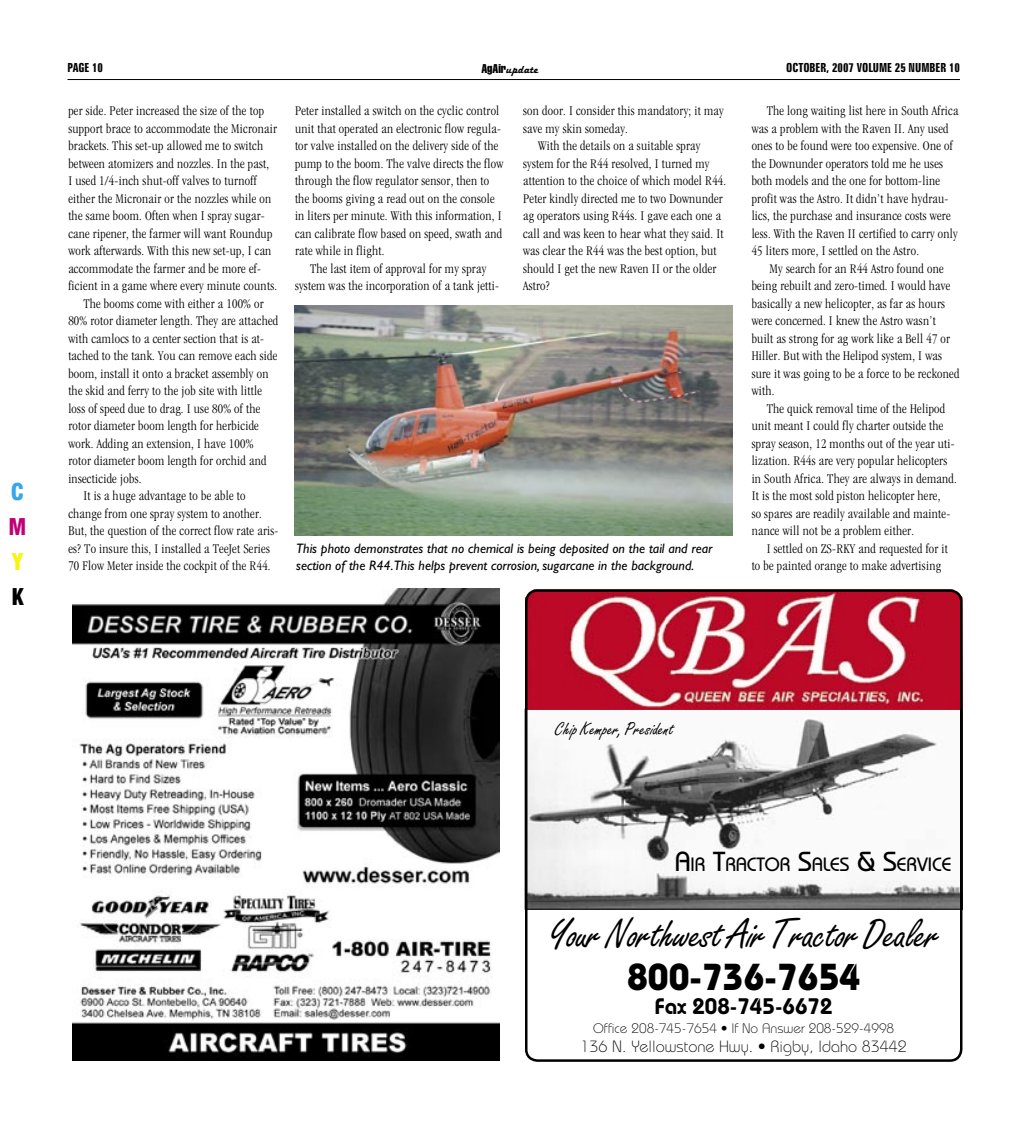
<style>
.page{position:relative;width:1020px;height:1125px;background:#fff}
.page>*{position:absolute;margin:0;border:0;box-sizing:border-box;transform-origin:0 0}
.t1{font:42.5px "Freestyle Script";letter-spacing:-.02em;color:#000}
.t2{font:700 37.5px "Bauhaus";color:#000}
.t3{font:600 22.5px "Bauhaus";color:#000}
.t4{font:900 22.5px "Corporate Condensed";color:#36a7e9}
.t5{font:900 22.5px "Corporate Condensed";color:#c10077}
.t6{font:900 22.5px "Corporate Condensed";color:#f7f410}
.t7{font:900 22.5px "Corporate Condensed";color:#000}
.t8{font:500 19.25px "Bauhaus";color:#000}
.t9{font:18.75px "Freestyle Script";color:#000}
.t10{font:300 16.25px "Bauhaus";color:#000}
.Letter_body__Middle{font:300 condensed 13.75px/17.5px "Garamond";letter-spacing:.02em;color:#000}
.Cutlines__new{font:italic 13.75px/17.5px "Gill Sans";color:#000}
.t11{font:300 13.75px "Bauhaus";color:#000}
.t12{font:700 extra-condensed 12.5px "Zurich BT";color:#000}
.t13{font:10px "Fleece";color:#000}
.s1{font-family:"Corporate Compressed";font-size:12.5px}
.s2{font-size:27.5px}
</style>
<div class="page">
<hr style="left:68px;top:79px;width:892px;height:1px;background:#000">
<svg style="left:524px;top:589px;width:439px;height:472px"></svg>
<img style="left:295px;top:305px;width:438px;height:230px">
<img style="left:73px;top:588px;width:427px;height:473px">
<h3 class="t4" style="left:11px;top:478px;width:15px">C</h3>
<h3 class="t5" style="left:9px;top:513px;width:19px">M</h3>
<h3 class="t6" style="left:12px;top:548px;width:13px">Y</h3>
<h3 class="t7" style="left:11px;top:583px;width:14px">K</h3>
<p class="t12" style="left:68px;top:61px;width:37px">PAGE 10</p>
<p class="t13" style="left:481px;top:63px;width:59px"><span class="s1">AgAir</span>update</p>
<p class="t12" style="left:786px;top:61px;width:175px">OCTOBER, 2007 VOLUME 25 NUMBER 10</p>
<p class="Letter_body__Middle" style="left:68px;top:102px;width:210px">per side. Peter increased the size of the top support brace to accommodate the Micronair brackets. This set-up allowed me to switch between atomizers and nozzles. In the past,<br>I used 1/4-inch shut-off valves to turnoff either the Micronair or the nozzles while on the same boom. Often when I spray sugar&shy;cane ripener, the farmer will want Roundup work afterwards. With this new set-up, I can accommodate the farmer and be more ef&shy;ficient in a game where every minute counts.</p>
<p class="Letter_body__Middle" style="left:68px;top:294px;width:211px;text-indent:15px">The booms come with either a 100% or 80% rotor diameter length. They are attached with camlocs to a center section that is at&shy;tached to the tank. You can remove each side boom, install it onto a bracket assembly on the skid and ferry to the job site with little loss of speed due to drag. I use 80% of the rotor diameter boom length for herbicide work. Adding an extension, I have 100% rotor diameter boom length for orchid and insecticide jobs.</p>
<p class="Letter_body__Middle" style="left:68px;top:487px;width:211px;text-indent:15px">It is a huge advantage to be able to change from one spray system to another.<br>But, the question of the correct flow rate aris&shy;es? To insure this, I installed a TeeJet Series 70 Flow Meter inside the cockpit of the R44.</p>
<p class="Letter_body__Middle" style="left:295px;top:102px;width:210px">Peter installed a switch on the cyclic control unit that operated an electronic flow regula&shy;tor valve installed on the delivery side of the pump to the boom. The valve directs the flow through the flow regulator sensor, then to the booms giving a read out on the console in liters per minute. With this information, I can calibrate flow based on speed, swath and rate while in flight.</p>
<p class="Letter_body__Middle" style="left:295px;top:259px;width:206px;text-align:center">The last item of approval for my spray system was the incorporation of a tank jetti-</p>
<p class="Letter_body__Middle" style="left:523px;top:102px;width:202px">son door. I consider this mandatory; it may save my skin someday.</p>
<p class="Letter_body__Middle" style="left:523px;top:137px;width:205px;text-indent:15px">With the details on a suitable spray system for the R44 resolved, I turned my attention to the choice of which model R44.<br>Peter kindly directed me to two Downunder ag operators using R44s. I gave each one a call and was keen to hear what they said. It was clear the R44 was the best option, but should I get the new Raven II or the older Astro?</p>
<p class="Cutlines__new" style="left:296px;top:539px;width:418px">This photo demonstrates that no chemical is being deposited on the tail and rear section of the R44.This helps prevent corrosion, sugarcane in the background.</p>
<p class="Letter_body__Middle" style="left:752px;top:102px;width:208px;text-indent:15px">The long waiting list here in South Africa was a problem with the Raven II. Any used ones to be found were too expensive. One of the Downunder operators told me he uses both models and the one for bottom-line profit was the Astro. It didn’t have hydrau&shy;lics, the purchase and insurance costs were less. With the Raven II certified to carry only 45 liters more, I settled on the Astro.</p>
<p class="Letter_body__Middle" style="left:752px;top:259px;width:209px;text-indent:18px">My search for an R44 Astro found one being rebuilt and zero-timed. I would have basically a new helicopter, as far as hours were concerned. I knew the Astro wasn’t built as strong for ag work like a Bell 47 or Hiller. But with the Helipod system, I was sure it was going to be a force to be reckoned with.</p>
<p class="Letter_body__Middle" style="left:752px;top:399px;width:207px;text-indent:15px">The quick removal time of the Helipod unit meant I could fly charter outside the spray season, 12 months out of the year uti&shy;lization. R44s are very popular helicopters in South Africa. They are always in demand.<br>It is the most sold piston helicopter here,<br>so spares are readily available and mainte&shy;nance will not be a problem either.</p>
<p class="Letter_body__Middle" style="left:752px;top:539px;width:198px;text-indent:15px">I settled on ZS-RKY and requested for it to be painted orange to make advertising</p>
<p class="t9" style="left:555px;top:718px;width:120px">Chip Kemper, President</p>
<p class="t8" style="left:675px;top:853px;width:278px"><span class="s2">A</span>IR <span class="s2">T</span>RACTOR <span class="s2">S</span>ALES <span class="s2">&amp; S</span>ERVICE</p>
<p class="t1" style="left:549px;top:909px;width:392px">Your Northwest Air Tractor Dealer</p>
<p class="t2" style="left:627px;top:954px;width:235px">800-736-7654</p>
<p class="t3" style="left:655px;top:993px;width:179px">Fax 208-745-6672</p>
<p class="t11" style="left:593px;top:1020px;width:303px">Office 208-745-7654 • If No Answer 208-529-4998</p>
<p class="t10" style="left:581px;top:1037px;width:328px">136 N. Yellowstone Hwy. • Rigby, Idaho 83442</p>
</div>
